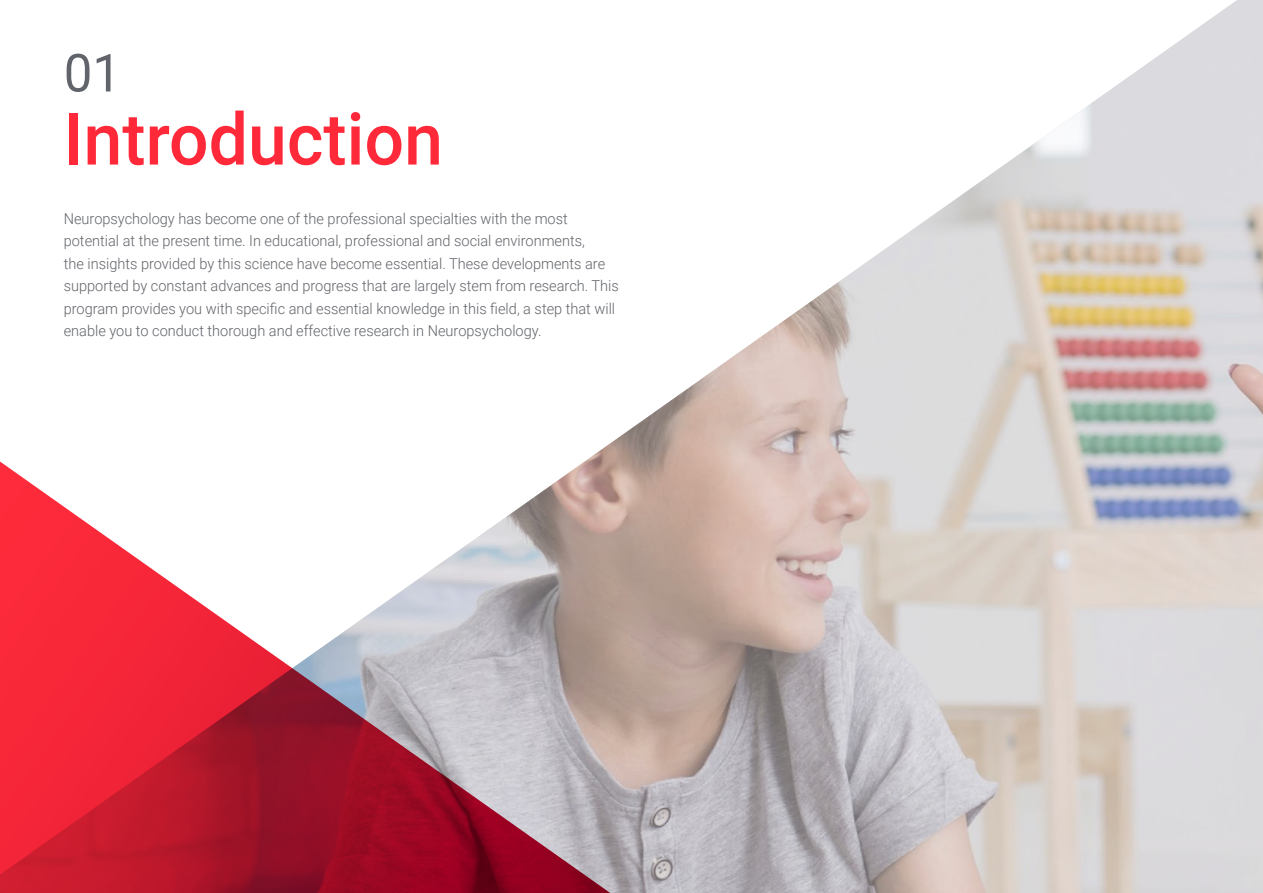
<style>
.page{position:relative;width:1263px;height:893px;background:#fff}
.page>*{position:absolute;margin:0;border:0;box-sizing:border-box;transform-origin:0 0}
.t1{font:500 72px "Roboto";color:#ff293a}
.t2{font:52.5px "Roboto";color:#61646a}
.t3{font:300 15px/22.5px "Roboto";color:#61646a}
</style>
<div class="page">
<img style="left:607px;top:0;width:656px;height:893px">
<svg style="left:0;top:446px;width:640px;height:447px"></svg>
<h2 class="t2" style="left:64px;top:36px;width:59px">01</h2>
<h1 class="t1" style="left:64px;top:89px;width:381px">Introduction</h1>
<p class="t3" style="left:64px;top:207px;width:557px">Neuropsychology has become one of the professional specialties with the most potential at the present time. In educational, professional and social environments,<br>the insights provided by this science have become essential. These developments are supported by constant advances and progress that are largely stem from research. This program provides you with specific and essential knowledge in this field, a step that will enable you to conduct thorough and effective research in Neuropsychology.</p>
</div>
